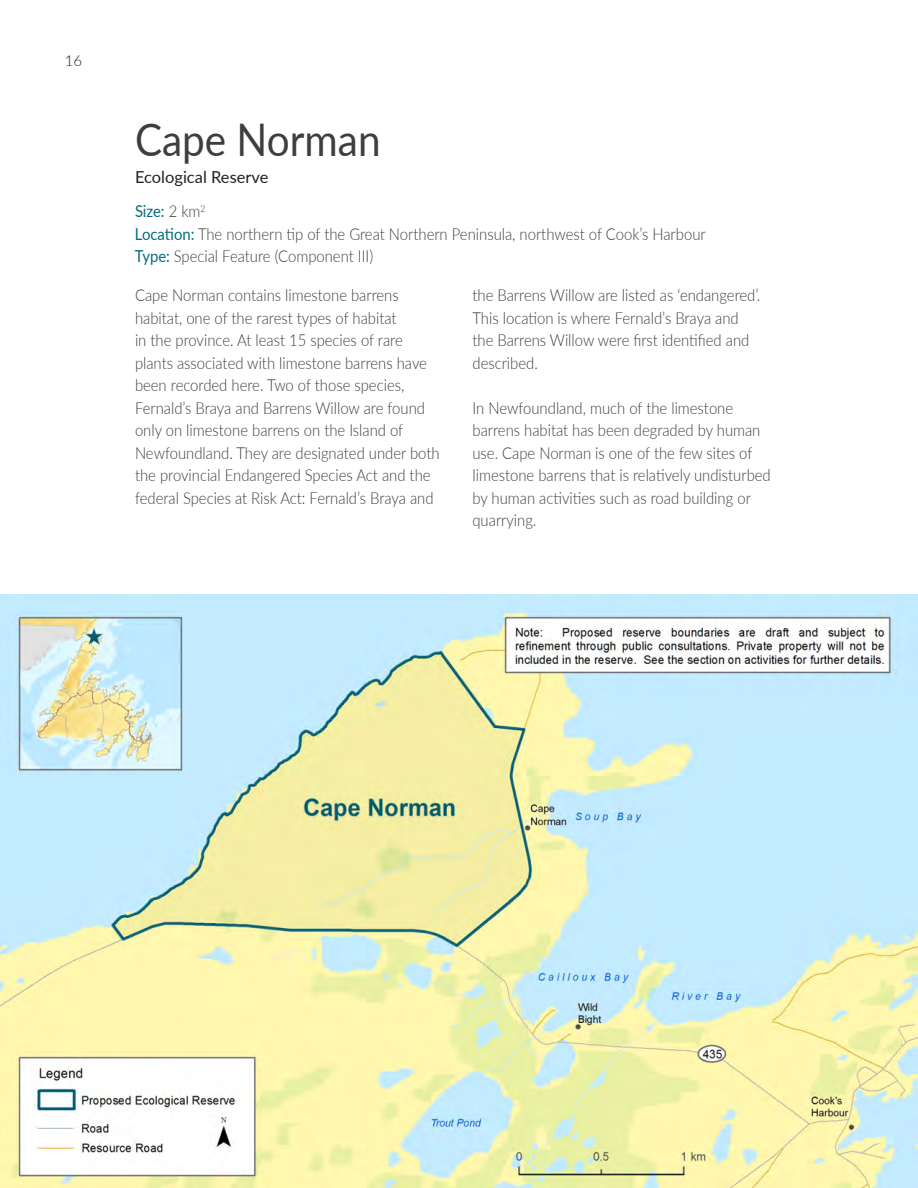
<style>
.page{position:relative;width:918px;height:1188px;background:#fff}
.page>*{position:absolute;margin:0;border:0;box-sizing:border-box;transform-origin:0 0}
.Headers{font:45px "Lato";color:#3e3e3f;scale:.9 1}
.Body_copy_90{font:300 16.5px/22.5px "Lato";color:#3e3e3f;scale:.9 1}
.Map_Info{font:300 16.5px "Lato";color:#3e3e3f;scale:.9 1}
.t1{font:16.5px "Lato";color:#231f20}
.Map_Info-2{font:16.5px "Lato";color:#006c7d;scale:.9 1}
.t2{font:300 15px "Lato";color:#231f20}
.s1{font-weight:300;color:#3e3e3f}
.s2{font-weight:400;color:#006c7d}
</style>
<div class="page">
<img style="left:0;top:594px;width:918px;height:594px">
<p class="t2" style="left:65px;top:50px;width:19px">16</p>
<p class="Headers" style="left:135px;top:108px;width:274px">Cape Norman</p>
<p class="t1" style="left:135px;top:165px;width:135px">Ecological Reserve</p>
<p class="Map_Info-2" style="left:135px;top:199px;width:80px">Size: <span class="s1">2 km</span><sup>2</sup></p>
<p class="Map_Info" style="left:135px;top:222px;width:636px"><span class="s2">Location:</span> The northern tip of the Great Northern Peninsula, northwest of Cook’s Harbour</p>
<p class="Map_Info" style="left:135px;top:245px;width:266px"><span class="s2">Type:</span> Special Feature (Component III)</p>
<p class="Body_copy_90" style="left:135px;top:284px;width:340px">Cape Norman contains limestone barrens habitat, one of the rarest types of habitat<br>in the province. At least 15 species of rare plants associated with limestone barrens have been recorded here. Two of those species, Fernald’s Braya and Barrens Willow are found only on limestone barrens on the Island of Newfoundland. They are designated under both the provincial Endangered Species Act and the federal Species at Risk Act: Fernald’s Braya and</p>
<p class="Body_copy_90" style="left:472px;top:284px;width:321px">the Barrens Willow are listed as ‘endangered’.<br>This location is where Fernald’s Braya and the Barrens Willow were first identified and described.</p>
<p class="Body_copy_90" style="left:472px;top:396px;width:333px">In Newfoundland, much of the limestone barrens habitat has been degraded by human use. Cape Norman is one of the few sites of limestone barrens that is relatively undisturbed by human activities such as road building or quarrying.</p>
</div>
